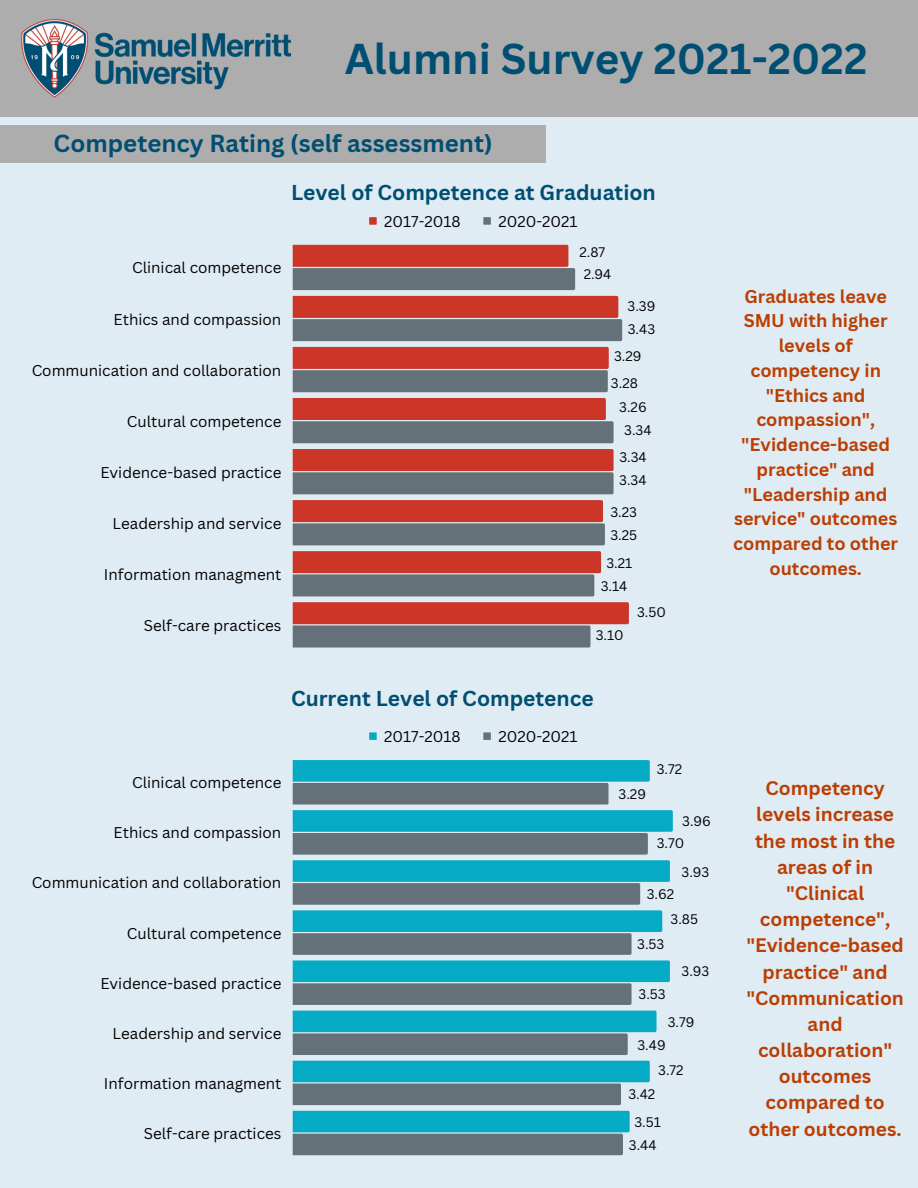
<style>
.page{position:relative;width:918px;height:1188px;background:#e0ecf3}
.page>*{position:absolute;margin:0;border:0;box-sizing:border-box;transform-origin:0 0}
.t1{font:700 42px "Canva Sans";color:#004e72}
.t2{font:700 24px "Canva Sans";color:#004e72}
.t3{font:700 21px "Canva Sans";color:#004e72}
.t4{font:700 19.05px/26.2px "Canva Sans";color:#bb3e03;text-align:center}
.t5{font:700 18px/24.8px "Canva Sans";color:#bb3e03;text-align:center}
.t6{font:15.15px "Canva Sans";color:#000}
.t7{font:13.5px/23.1px "Canva Sans";color:#000}
</style>
<div class="page">
<div style="left:0;top:0;width:918px;height:117px;background:#adadad"></div>
<img style="left:21px;top:19px;width:270px;height:79px">
<div style="left:0;top:125px;width:546px;height:37px;background:#adadad"></div>
<div style="left:369px;top:217px;width:8px;height:8px;background:#cb3629"></div>
<div style="left:483px;top:217px;width:8px;height:8px;background:#657179"></div>
<svg style="left:293px;top:245px;width:282px;height:45px;background:#9a5957"></svg>
<svg style="left:293px;top:296px;width:329px;height:45px;background:#9a5856"></svg>
<svg style="left:293px;top:347px;width:316px;height:45px;background:#9a5755"></svg>
<svg style="left:293px;top:398px;width:321px;height:45px;background:#9a5957"></svg>
<svg style="left:293px;top:449px;width:321px;height:45px;background:#9a5755"></svg>
<svg style="left:293px;top:500px;width:312px;height:45px;background:#9a5755"></svg>
<svg style="left:293px;top:551px;width:308px;height:45px;background:#9c5956"></svg>
<svg style="left:293px;top:602px;width:336px;height:46px;background:#a1605e"></svg>
<div style="left:369px;top:732px;width:8px;height:8px;background:#05abc4"></div>
<div style="left:483px;top:732px;width:8px;height:8px;background:#657179"></div>
<svg style="left:293px;top:760px;width:380px;height:245px"></svg>
<svg style="left:293px;top:1011px;width:364px;height:44px;background:#3e95a5"></svg>
<svg style="left:293px;top:1061px;width:357px;height:44px;background:#3e95a5"></svg>
<svg style="left:293px;top:1111px;width:337px;height:44px;background:#3b91a2"></svg>
<h1 class="t1" style="left:345px;top:29px;width:524px">Alumni Survey 2021-2022</h1>
<h2 class="t2" style="left:54px;top:127px;width:440px">Competency Rating (self assessment)</h2>
<h3 class="t3" style="left:291px;top:177px;width:366px">Level of Competence at Graduation</h3>
<p class="t6" style="left:384px;top:211px;width:78px">2017-2018</p>
<p class="t6" style="left:498px;top:211px;width:81px">2020-2021</p>
<p class="t6" style="left:132px;top:257px;width:151px">Clinical competence</p>
<p class="t6" style="left:114px;top:308px;width:169px">Ethics and compassion</p>
<p class="t6" style="left:32px;top:359px;width:251px">Communication and collaboration</p>
<p class="t6" style="left:127px;top:411px;width:156px">Cultural competence</p>
<p class="t6" style="left:100px;top:462px;width:182px">Evidence-based practice</p>
<p class="t6" style="left:113px;top:513px;width:170px">Leadership and service</p>
<p class="t6" style="left:104px;top:564px;width:179px">Information managment</p>
<p class="t6" style="left:144px;top:615px;width:139px">Self-care practices</p>
<p class="t7" style="left:579px;top:240px;width:34px;line-height:22.5px;text-align:center">2.87<br>2.94</p>
<p class="t7" style="left:628px;top:294px;width:29px">3.39<br>3.43</p>
<p class="t7" style="left:611px;top:342px;width:32px;line-height:27.2px">3.29<br>3.28</p>
<p class="t7" style="left:619px;top:395px;width:34px;text-align:center">3.26<br>3.34</p>
<p class="t7" style="left:619px;top:446px;width:29px">3.34<br>3.34</p>
<p class="t7" style="left:610px;top:499px;width:28px;line-height:23.7px">3.23<br>3.25</p>
<p class="t7" style="left:601px;top:551px;width:33px;text-align:center">3.21<br>3.14</p>
<p class="t7" style="left:637px;top:601px;width:30px">3.50</p>
<p class="t7" style="left:596px;top:623px;width:30px">3.10</p>
<h3 class="t3" style="left:291px;top:683px;width:304px">Current Level of Competence</h3>
<p class="t6" style="left:132px;top:772px;width:151px">Clinical competence</p>
<p class="t6" style="left:114px;top:822px;width:169px">Ethics and compassion</p>
<p class="t6" style="left:32px;top:872px;width:251px">Communication and collaboration</p>
<p class="t6" style="left:127px;top:922px;width:156px">Cultural competence</p>
<p class="t6" style="left:100px;top:972px;width:182px">Evidence-based practice</p>
<p class="t6" style="left:113px;top:1023px;width:170px">Leadership and service</p>
<p class="t6" style="left:104px;top:1073px;width:179px">Information managment</p>
<p class="t6" style="left:144px;top:1123px;width:139px">Self-care practices</p>
<p class="t6" style="left:384px;top:726px;width:78px">2017-2018</p>
<p class="t6" style="left:498px;top:726px;width:81px">2020-2021</p>
<p class="t7" style="left:619px;top:782px;width:29px">3.29</p>
<p class="t7" style="left:657px;top:757px;width:27px">3.72</p>
<p class="t7" style="left:657px;top:809px;width:56px;line-height:22.5px;text-indent:25px">3.96<br>3.70</p>
<p class="t7" style="left:682px;top:860px;width:29px">3.93</p>
<p class="t7" style="left:647px;top:883px;width:29px">3.62</p>
<p class="t7" style="left:671px;top:907px;width:29px">3.85</p>
<p class="t7" style="left:637px;top:933px;width:29px">3.53</p>
<p class="t7" style="left:682px;top:959px;width:29px">3.93</p>
<p class="t7" style="left:639px;top:982px;width:29px">3.53</p>
<p class="t7" style="left:668px;top:1010px;width:28px">3.79</p>
<p class="t7" style="left:658px;top:1032px;width:27px;line-height:25.3px;text-indent:-21px">3.49<br>3.72</p>
<p class="t7" style="left:628px;top:1080px;width:34px;line-height:27.6px;text-align:center">3.42<br>3.51</p>
<p class="t7" style="left:629px;top:1133px;width:29px">3.44</p>
<p class="t5" style="left:733px;top:283px;width:167px">Graduates leave<br>SMU with higher levels of competency in "Ethics and compassion", "Evidence-based practice" and "Leadership and service" outcomes compared to other outcomes.</p>
<p class="t4" style="left:746px;top:775px;width:159px">Competency levels increase the most in the areas of in "Clinical competence", "Evidence-based practice" and "Communication and collaboration" outcomes compared to other outcomes.</p>
</div>
